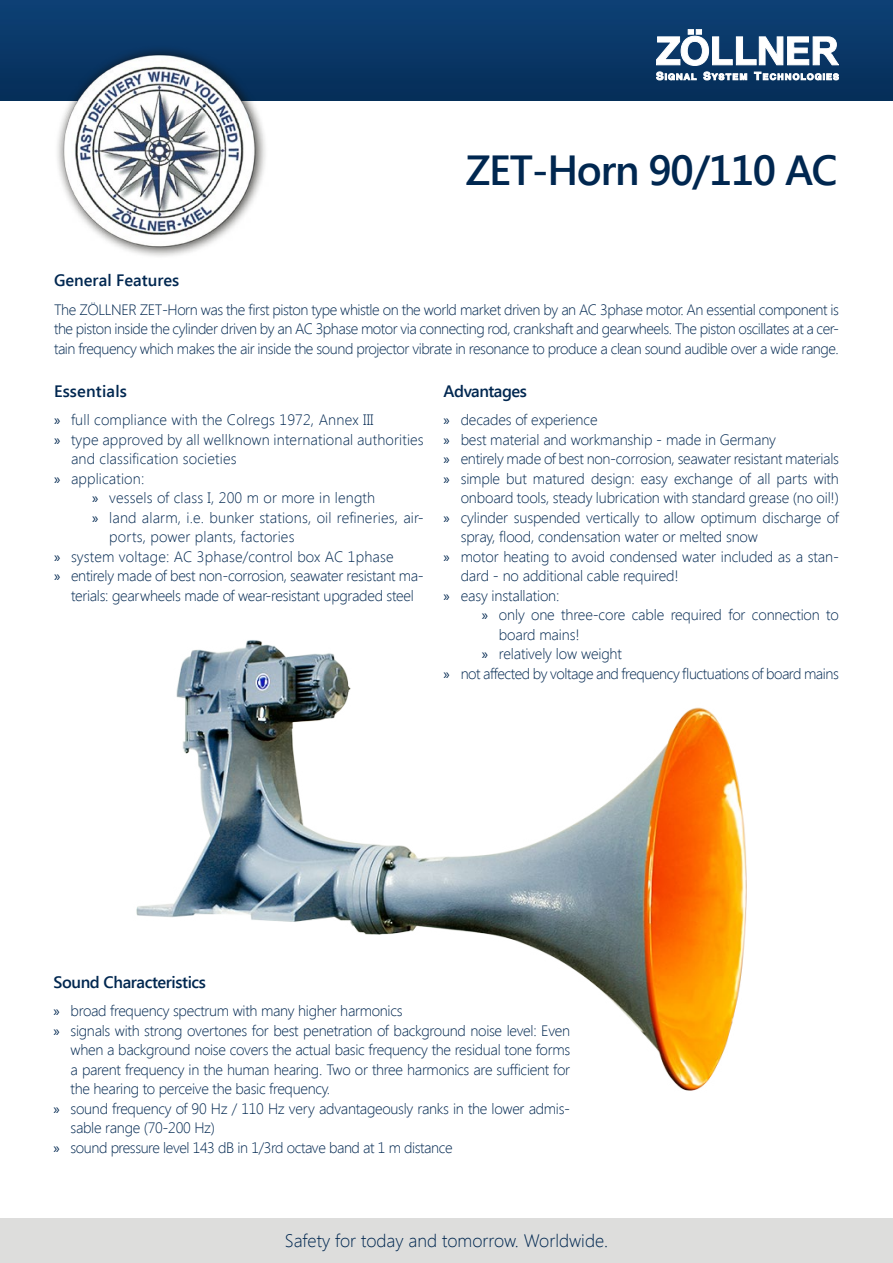
<style>
.page{position:relative;width:893px;height:1263px;background:#fff}
.page>*{position:absolute;margin:0;border:0;box-sizing:border-box;transform-origin:0 0}
.t1{font:600 42px "Segoe UI";letter-spacing:-.03em;color:#002750}
.t2{font:300 18px "Segoe UI";color:#002750}
.t3{font:600 16.5px "Segoe UI";letter-spacing:-.025em;color:#002750}
.t4{font:600 16.5px "Segoe UI";color:#002750}
.t5{font:600 16.5px "Segoe UI";letter-spacing:.01em;color:#002750}
.t6{font:300 15px/19.5px "Segoe UI";letter-spacing:-.02em;color:#002750;text-align:justify}
.t7{font:300 15px "Segoe UI";letter-spacing:.01em;color:#002750}
.s1{font-family:"Myriad Pro";font-weight:400}
</style>
<div class="page">
<img style="left:0;top:0;width:893px;height:101px">
<svg style="left:656px;top:72px;width:40px;height:8px"></svg>
<svg style="left:703px;top:72px;width:44px;height:8px"></svg>
<svg style="left:754px;top:72px;width:85px;height:8px"></svg>
<svg style="left:656px;top:29px;width:183px;height:37px"></svg>
<div style="left:0;top:1218px;width:893px;height:45px;background:#dddddc"></div>
<img style="left:23px;top:32px;width:266px;height:225px">
<img style="left:136px;top:640px;width:611px;height:451px">
<h1 class="t1" style="left:466px;top:141px;width:373px">ZET-Horn 90/110 AC</h1>
<p class="t4" style="left:54px;top:269px;width:127px">General Features</p>
<p class="t6" style="left:54px;top:299px;width:786px">The ZÖLLNER ZET-Horn was the first piston type whistle on the world market driven by an AC 3phase motor. An essential component is the piston inside the cylinder driven by an AC 3phase motor via connecting rod, crankshaft and gearwheels. The piston oscillates at a cer&shy;tain frequency which makes the air inside the sound projector vibrate in resonance to produce a clean sound audible over a wide range.</p>
<p class="t5" style="left:54px;top:379px;width:74px">Essentials</p>
<p class="t7" style="left:54px;top:410px;width:321px"><span class="s1">»</span> full compliance with the Colregs 1972, Annex III</p>
<p class="t7" style="left:54px;top:429px;width:371px"><span class="s1">»</span> type approved by all wellknown international authorities</p>
<p class="t7" style="left:71px;top:449px;width:167px">and classification societies</p>
<p class="t7" style="left:54px;top:468px;width:92px"><span class="s1">»</span> application:</p>
<p class="t7" style="left:92px;top:488px;width:284px"><span class="s1">»</span> vessels of class I, 200 m or more in length</p>
<p class="t7" style="left:92px;top:507px;width:333px"><span class="s1">»</span> land alarm, i.e. bunker stations, oil refineries, air-</p>
<p class="t7" style="left:109px;top:527px;width:187px">ports, power plants, factories</p>
<p class="t7" style="left:54px;top:546px;width:341px"><span class="s1">»</span> system voltage: AC 3phase/control box AC 1phase</p>
<p class="t6" style="left:54px;top:566px;width:371px"><span class="s1">»</span> entirely made of best non-corrosion, seawater resistant ma-</p>
<p class="t6" style="left:71px;top:585px;width:344px">terials: gearwheels made of wear-resistant upgraded steel</p>
<p class="t3" style="left:444px;top:379px;width:85px">Advantages</p>
<p class="t6" style="left:444px;top:410px;width:155px"><span class="s1">»</span> decades of experience</p>
<p class="t6" style="left:444px;top:429px;width:334px"><span class="s1">»</span> best material and workmanship - made in Germany</p>
<p class="t6" style="left:444px;top:449px;width:397px"><span class="s1">»</span> entirely made of best non-corrosion, seawater resistant materials</p>
<p class="t6" style="left:444px;top:468px;width:397px"><span class="s1">»</span> simple but matured design: easy exchange of all parts with</p>
<p class="t6" style="left:461px;top:488px;width:380px">onboard tools, steady lubrication with standard grease (no oil!)</p>
<p class="t6" style="left:444px;top:507px;width:397px"><span class="s1">»</span> cylinder suspended vertically to allow optimum discharge of</p>
<p class="t6" style="left:461px;top:527px;width:299px">spray, flood, condensation water or melted snow</p>
<p class="t6" style="left:444px;top:546px;width:397px"><span class="s1">»</span> motor heating to avoid condensed water included as a stan-</p>
<p class="t6" style="left:461px;top:566px;width:220px">dard - no additional cable required!</p>
<p class="t6" style="left:444px;top:585px;width:117px"><span class="s1">»</span> easy installation:</p>
<p class="t6" style="left:482px;top:605px;width:359px"><span class="s1">»</span> only one three-core cable required for connection to</p>
<p class="t6" style="left:499px;top:624px;width:82px">board mains!</p>
<p class="t6" style="left:482px;top:644px;width:142px"><span class="s1">»</span> relatively low weight</p>
<p class="t6" style="left:444px;top:663px;width:397px"><span class="s1">»</span> not affected by voltage and frequency fluctuations of board mains</p>
<p class="t3" style="left:54px;top:970px;width:154px">Sound Characteristics</p>
<p class="t6" style="left:54px;top:1000px;width:350px"><span class="s1">»</span> broad frequency spectrum with many higher harmonics</p>
<p class="t6" style="left:54px;top:1020px;width:518px"><span class="s1">»</span> signals with strong overtones for best penetration of background noise level: Even</p>
<p class="t6" style="left:71px;top:1039px;width:501px">when a background noise covers the actual basic frequency the residual tone forms</p>
<p class="t6" style="left:71px;top:1059px;width:501px">a parent frequency in the human hearing. Two or three harmonics are sufficient for</p>
<p class="t6" style="left:71px;top:1078px;width:261px">the hearing to perceive the basic frequency.</p>
<p class="t6" style="left:54px;top:1098px;width:518px"><span class="s1">»</span> sound frequency of 90 Hz / 110 Hz very advantageously ranks in the lower admis-</p>
<p class="t6" style="left:71px;top:1117px;width:146px">sable range (70-200 Hz)</p>
<p class="t6" style="left:54px;top:1137px;width:400px"><span class="s1">»</span> sound pressure level 143 dB in 1/3rd octave band at 1 m distance</p>
<p class="t2" style="left:285px;top:1228px;width:325px">Safety for today and tomorrow. Worldwide.</p>
</div>
